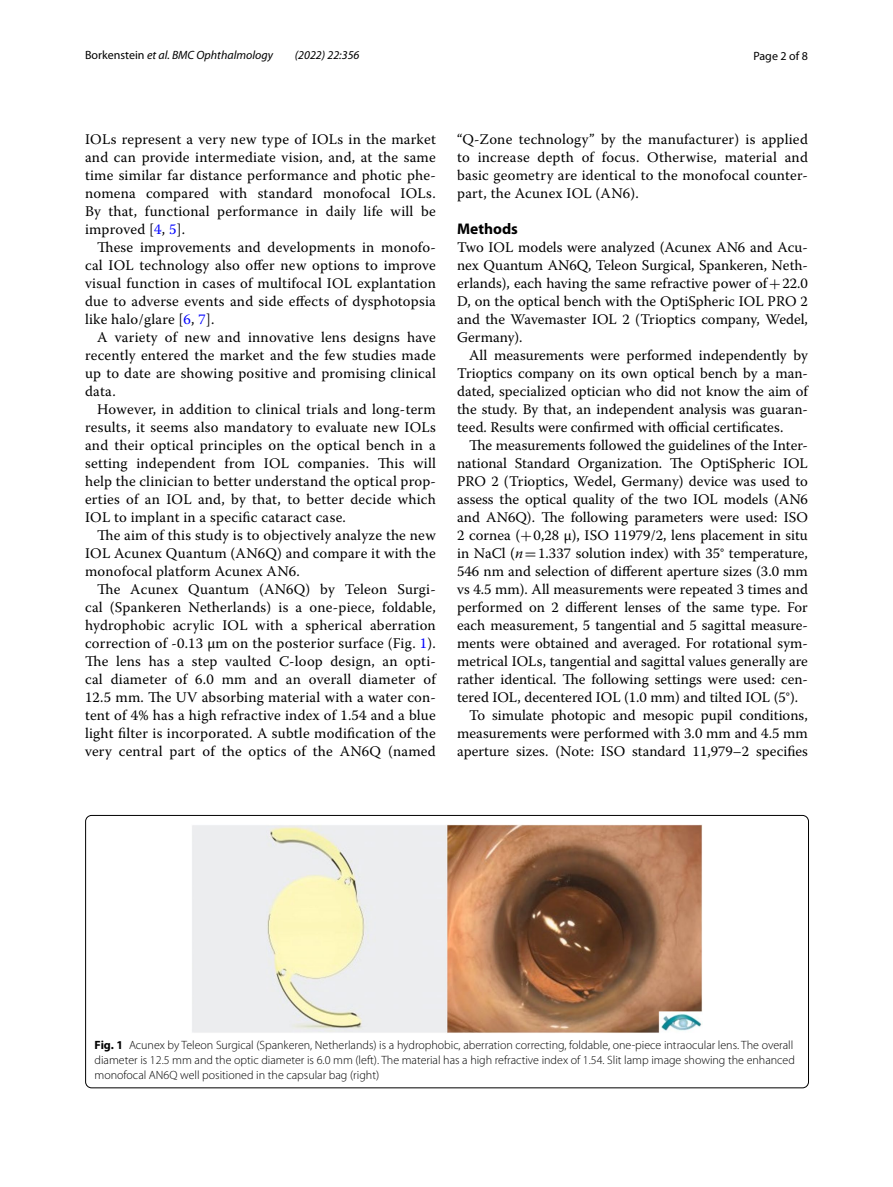
<style>
.page{position:relative;width:893px;height:1187px;background:#fff}
.page>*{position:absolute;margin:0;border:0;box-sizing:border-box;transform-origin:0 0}
.t1{font:700 15.45px "Myriad Pro";color:#000}
.t2{font:14.7px/18px "Warnock Pro";color:#000;text-align:justify}
.t3{font:300 12px/15px "Myriad Pro";color:#000}
.t4{font:italic 12px "Myriad Pro";color:#000}
.t5{font:12px "Myriad Pro";color:#000}
.s1{font-style:normal}
.s2{color:#00f}
.s3{font-family:"MTSY"}
.s4{font-style:italic}
.s5{font-weight:700}
</style>
<div class="page">
<img style="left:192px;top:824px;width:510px;height:209px">
<p class="t4" style="left:85px;top:48px;width:189px"><span class="s1">Borkenstein</span> et al. BMC Ophthalmology</p>
<p class="t4" style="left:295px;top:48px;width:66px">(2022) 22:356</p>
<p class="t5" style="left:753px;top:48px;width:56px">Page 2 of 8</p>
<p class="t2" style="left:85px;top:130px;width:352px">IOLs represent a very new type of IOLs in the market and can provide intermediate vision, and, at the same time similar far distance performance and photic phe&shy;nomena compared with standard monofocal IOLs.<br>By that, functional performance in daily life will be improved [<span class="s2">4</span>, <span class="s2">5</span>].</p>
<p class="t2" style="left:85px;top:238px;width:352px;text-indent:12px">These improvements and developments in monofo&shy;cal IOL technology also offer new options to improve visual function in cases of multifocal IOL explantation due to adverse events and side effects of dysphotopsia like halo/glare [<span class="s2">6</span>, <span class="s2">7</span>].</p>
<p class="t2" style="left:85px;top:328px;width:352px;text-indent:12px">A variety of new and innovative lens designs have recently entered the market and the few studies made up to date are showing positive and promising clinical data.</p>
<p class="t2" style="left:85px;top:400px;width:352px;text-indent:12px">However, in addition to clinical trials and long-term results, it seems also mandatory to evaluate new IOLs and their optical principles on the optical bench in a setting independent from IOL companies. This will help the clinician to better understand the optical prop&shy;erties of an IOL and, by that, to better decide which IOL to implant in a specific cataract case.</p>
<p class="t2" style="left:85px;top:526px;width:352px;text-indent:12px">The aim of this study is to objectively analyze the new IOL Acunex Quantum (AN6Q) and compare it with the monofocal platform Acunex AN6.</p>
<p class="t2" style="left:85px;top:580px;width:352px;text-indent:12px">The Acunex Quantum (AN6Q) by Teleon Surgi&shy;cal (Spankeren Netherlands) is a one-piece, foldable, hydrophobic acrylic IOL with a spherical aberration correction of -0.13 µm on the posterior surface (Fig. <span class="s2">1</span>).<br>The lens has a step vaulted C-loop design, an opti&shy;cal diameter of 6.0 mm and an overall diameter of 12.5 mm. The UV absorbing material with a water con&shy;tent of 4% has a high refractive index of 1.54 and a blue light filter is incorporated. A subtle modification of the very central part of the optics of the AN6Q (named</p>
<p class="t2" style="left:457px;top:130px;width:352px">“Q-Zone technology” by the manufacturer) is applied to increase depth of focus. Otherwise, material and basic geometry are identical to the monofocal counter&shy;part, the Acunex IOL (AN6).</p>
<p class="t1" style="left:457px;top:218px;width:62px">Methods</p>
<p class="t2" style="left:457px;top:238px;width:352px">Two IOL models were analyzed (Acunex AN6 and Acu&shy;nex Quantum AN6Q, Teleon Surgical, Spankeren, Neth&shy;erlands), each having the same refractive power of<span class="s3">+</span>22.0<br>D, on the optical bench with the OptiSpheric IOL PRO 2 and the Wavemaster IOL 2 (Trioptics company, Wedel, Germany).</p>
<p class="t2" style="left:457px;top:346px;width:352px;text-indent:12px">All measurements were performed independently by Trioptics company on its own optical bench by a man&shy;dated, specialized optician who did not know the aim of the study. By that, an independent analysis was guaran&shy;teed. Results were confirmed with official certificates.</p>
<p class="t2" style="left:469px;top:436px;width:340px">The measurements followed the guidelines of the Inter-</p>
<p class="t2" style="left:457px;top:454px;width:352px">national Standard Organization. The OptiSpheric IOL</p>
<p class="t2" style="left:457px;top:472px;width:352px">PRO 2 (Trioptics, Wedel, Germany) device was used to</p>
<p class="t2" style="left:457px;top:490px;width:352px">assess the optical quality of the two IOL models (AN6</p>
<p class="t2" style="left:457px;top:508px;width:352px">and AN6Q). The following parameters were used: ISO</p>
<p class="t2" style="left:457px;top:526px;width:352px">2 cornea (<span class="s3">+</span>0,28 µ), ISO 11979/2, lens placement in situ</p>
<p class="t2" style="left:457px;top:544px;width:352px">in NaCl (<span class="s4">n</span><span class="s3">=</span>1.337 solution index) with 35° temperature,</p>
<p class="t2" style="left:457px;top:562px;width:352px">546 nm and selection of different aperture sizes (3.0 mm</p>
<p class="t2" style="left:457px;top:580px;width:352px">vs 4.5 mm). All measurements were repeated 3 times and</p>
<p class="t2" style="left:457px;top:598px;width:352px">performed on 2 different lenses of the same type. For</p>
<p class="t2" style="left:457px;top:616px;width:352px">each measurement, 5 tangential and 5 sagittal measure-</p>
<p class="t2" style="left:457px;top:634px;width:352px">ments were obtained and averaged. For rotational sym-</p>
<p class="t2" style="left:457px;top:652px;width:352px">metrical IOLs, tangential and sagittal values generally are</p>
<p class="t2" style="left:457px;top:670px;width:352px">rather identical. The following settings were used: cen-</p>
<p class="t2" style="left:457px;top:688px;width:342px">tered IOL, decentered IOL (1.0 mm) and tilted IOL (5°).</p>
<p class="t2" style="left:469px;top:706px;width:340px">To simulate photopic and mesopic pupil conditions,</p>
<p class="t2" style="left:457px;top:724px;width:352px">measurements were performed with 3.0 mm and 4.5 mm</p>
<p class="t2" style="left:457px;top:742px;width:352px">aperture sizes. (Note: ISO standard 11,979–2 specifies</p>
<p class="t3" style="left:95px;top:1037px;width:702px"><span class="s5">Fig. 1</span> Acunex by Teleon Surgical (Spankeren, Netherlands) is a hydrophobic, aberration correcting, foldable, one-piece intraocular lens. The overall diameter is 12.5 mm and the optic diameter is 6.0 mm (left). The material has a high refractive index of 1.54. Slit lamp image showing the enhanced monofocal AN6Q well positioned in the capsular bag (right)</p>
</div>
